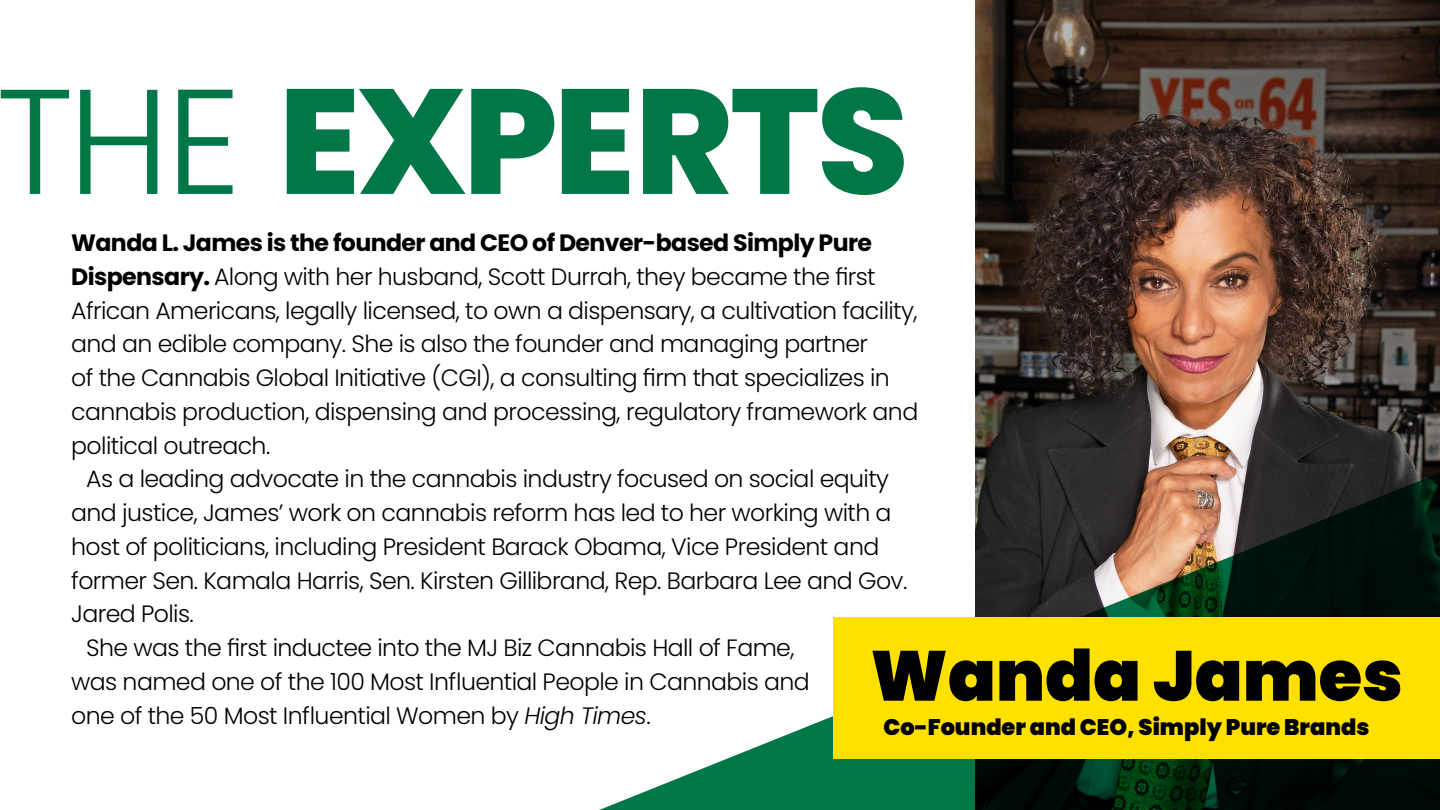
<style>
.page{position:relative;width:1440px;height:810px;background:#fff}
.page>*{position:absolute;margin:0;border:0;box-sizing:border-box;transform-origin:0 0}
.t1{font:800 149.02px "Poppins";letter-spacing:-.02em;color:#017647}
.Expert_Name{font:900 70.57px "Poppins";color:#000}
.The_Experts_copy{font:300 23.62px/33.8px "Poppins";letter-spacing:-.025em;color:#000}
.Expert_Name-2{font:900 22.5px "Poppins";color:#000}
.s1{font-weight:300}
.s2{font-weight:700}
.s3{font-style:italic}
</style>
<div class="page">
<img style="left:975px;top:0;width:465px;height:191px">
<svg style="left:599px;top:191px;width:841px;height:619px"></svg>
<div style="left:833px;top:618px;width:607px;height:141px;background:#ffe100"></div>
<h1 class="t1" style="left:-4px;top:55px;width:914px"><span class="s1">THE</span> EXPERTS</h1>
<p class="The_Experts_copy" style="left:71px;top:226px;width:849px"><span class="s2">Wanda L. James is the founder and CEO of Denver-based Simply Pure Dispensary.</span> Along with her husband, Scott Durrah, they became the first African Americans, legally licensed, to own a dispensary, a cultivation facility, and an edible company. She is also the founder and managing partner<br>of the Cannabis Global Initiative (CGI), a consulting firm that specializes in cannabis production, dispensing and processing, regulatory framework and political outreach.</p>
<p class="The_Experts_copy" style="left:71px;top:462px;width:838px;text-indent:15px">As a leading advocate in the cannabis industry focused on social equity and justice, James’ work on cannabis reform has led to her working with a host of politicians, including President Barack Obama, Vice President and former Sen. Kamala Harris, Sen. Kirsten Gillibrand, Rep. Barbara Lee and Gov.<br>Jared Polis.</p>
<p class="The_Experts_copy" style="left:71px;top:631px;width:740px;text-indent:15px">She was the first inductee into the MJ Biz Cannabis Hall of Fame, was named one of the 100 Most Influential People in Cannabis and one of the 50 Most Influential Women by <span class="s3">High Times</span>.</p>
<p class="Expert_Name" style="left:870px;top:635px;width:534px">Wanda James</p>
<p class="Expert_Name-2" style="left:884px;top:714px;width:487px">Co-Founder and CEO, Simply Pure Brands</p>
</div>
